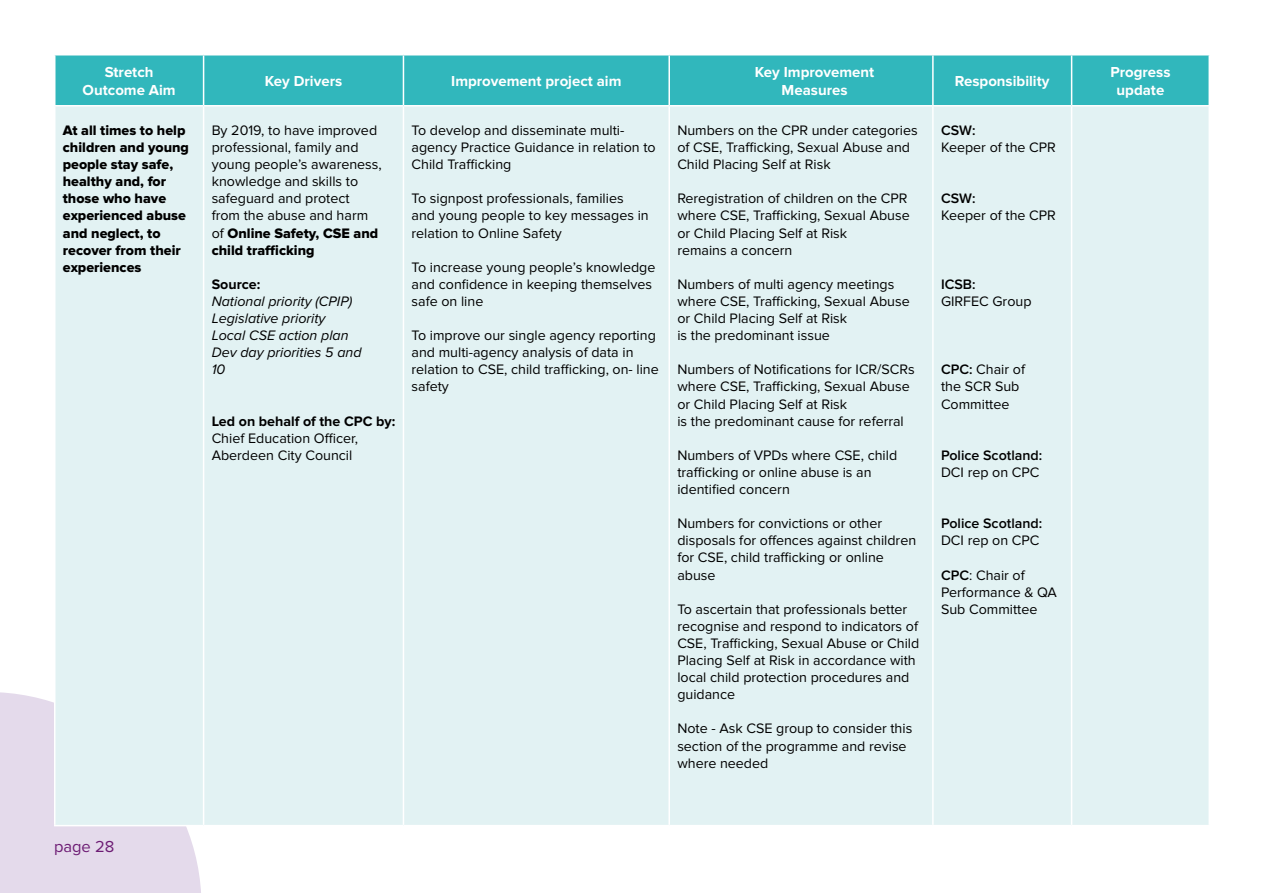
<style>
.page{position:relative;width:1263px;height:893px;background:#fff}
.page>*{position:absolute;margin:0;border:0;box-sizing:border-box;transform-origin:0 0}
.t1{font:16.5px "Proxima Nova";color:#6d1c74}
.t2{font:700 15px/18px "Proxima Nova";color:#fff;text-align:center}
.t3{font:14.25px/17.1px "Proxima Nova";color:#000}
.t4{font:14.25px/17.1px "Proxima Nova Extrabld";color:#000}
.t5{font:italic 14.25px/17.1px "Proxima Nova";color:#000}
.t6{font:600 14.25px "Proxima Nova";color:#000}
.t7{font:700 14.25px "Proxima Nova";color:#000}
.s1{font-family:"Proxima Nova"}
.s2{font-weight:600}
</style>
<div class="page">
<div style="left:0;top:692px;width:201px;height:201px;background:#e4daeb"></div>
<div style="left:56px;top:56px;width:1152px;height:49px;background:#31b7bc"></div>
<div style="left:56px;top:107px;width:1152px;height:718px;background:#e2f2f3"></div>
<hr style="left:203px;top:56px;width:1px;height:49px;background:#fff">
<hr style="left:403px;top:56px;width:1px;height:49px;background:#fff">
<hr style="left:668px;top:56px;width:2px;height:49px;background:#fff">
<hr style="left:932px;top:56px;width:2px;height:49px;background:#fff">
<hr style="left:1071px;top:56px;width:1px;height:49px;background:#fff">
<hr style="left:54px;top:107px;width:2px;height:718px;background:#fff">
<hr style="left:203px;top:107px;width:1px;height:718px;background:#fff">
<hr style="left:403px;top:107px;width:1px;height:718px;background:#fff">
<hr style="left:668px;top:107px;width:2px;height:718px;background:#fff">
<hr style="left:932px;top:107px;width:2px;height:718px;background:#fff">
<hr style="left:1071px;top:107px;width:1px;height:718px;background:#fff">
<hr style="left:54px;top:825px;width:150px;height:1px;background:#fff">
<p class="t2" style="left:83px;top:64px;width:95px">Stretch<br>Outcome Aim</p>
<p class="t2" style="left:265px;top:73px;width:79px">Key Drivers</p>
<p class="t2" style="left:451px;top:73px;width:172px">Improvement project aim</p>
<p class="t2" style="left:755px;top:64px;width:121px">Key Improvement<br>Measures</p>
<p class="t2" style="left:955px;top:73px;width:96px">Responsibility</p>
<p class="t2" style="left:1110px;top:64px;width:62px">Progress update</p>
<p class="t4" style="left:63px;top:122px;width:128px">At all times to help children and young people stay safe, healthy and, for those who have experienced abuse and neglect, to recover from their experiences</p>
<p class="t3" style="left:212px;top:122px;width:172px">By 2019, to have improved professional, family and young people’s awareness, knowledge and skills to safeguard and protect<br>from the abuse and harm</p>
<p class="t3" style="left:677px;top:122px;width:242px">Numbers on the CPR under categories of CSE, Trafficking, Sexual Abuse and<br>Child Placing Self at Risk</p>
<p class="t3" style="left:677px;top:190px;width:234px">Reregistration of children on the CPR where CSE, Trafficking, Sexual Abuse or Child Placing Self at Risk<br>remains a concern</p>
<p class="t3" style="left:677px;top:276px;width:234px">Numbers of multi agency meetings where CSE, Trafficking, Sexual Abuse or Child Placing Self at Risk<br>is the predominant issue</p>
<p class="t3" style="left:677px;top:361px;width:239px">Numbers of Notifications for ICR/SCRs where CSE, Trafficking, Sexual Abuse or Child Placing Self at Risk<br>is the predominant cause for referral</p>
<p class="t3" style="left:677px;top:447px;width:221px">Numbers of VPDs where CSE, child trafficking or online abuse is an identified concern</p>
<p class="t3" style="left:677px;top:515px;width:240px">Numbers for convictions or other disposals for offences against children for CSE, child trafficking or online abuse</p>
<p class="t3" style="left:677px;top:601px;width:243px">To ascertain that professionals better recognise and respond to indicators of CSE, Trafficking, Sexual Abuse or Child Placing Self at Risk in accordance with local child protection procedures and guidance</p>
<p class="t3" style="left:677px;top:720px;width:236px">Note - Ask CSE group to consider this section of the programme and revise where needed</p>
<p class="t6" style="left:941px;top:122px;width:36px">CSW:</p>
<p class="t3" style="left:941px;top:139px;width:116px">Keeper of the CPR</p>
<p class="t6" style="left:941px;top:190px;width:36px">CSW:</p>
<p class="t3" style="left:941px;top:207px;width:116px">Keeper of the CPR</p>
<p class="t3" style="left:412px;top:122px;width:246px">To develop and disseminate multi&shy;agency Practice Guidance in relation to<br>Child Trafficking</p>
<p class="t3" style="left:412px;top:190px;width:239px">To signpost professionals, families and young people to key messages in relation to Online Safety</p>
<p class="t3" style="left:412px;top:259px;width:245px">To increase young people’s knowledge and confidence in keeping themselves safe on line</p>
<p class="t3" style="left:412px;top:327px;width:249px">To improve our single agency reporting and multi-agency analysis of data in relation to CSE, child trafficking, on- line safety</p>
<p class="t4" style="left:212px;top:225px;width:168px"><span class="s1">of</span> Online Safety, CSE and child trafficking</p>
<p class="t7" style="left:212px;top:276px;width:50px">Source:</p>
<p class="t5" style="left:212px;top:293px;width:151px">National priority (CPIP)<br>Legislative priority<br>Local CSE action plan<br>Dev day priorities 5 and<br>10</p>
<p class="t6" style="left:941px;top:276px;width:36px">ICSB:</p>
<p class="t3" style="left:941px;top:293px;width:92px">GIRFEC Group</p>
<p class="t3" style="left:941px;top:361px;width:86px"><span class="s2">CPC:</span> Chair of the SCR Sub<br>Committee</p>
<p class="t7" style="left:212px;top:413px;width:185px">Led on behalf of the CPC by:</p>
<p class="t3" style="left:212px;top:430px;width:148px">Chief Education Officer,<br>Aberdeen City Council</p>
<p class="t6" style="left:941px;top:447px;width:103px">Police Scotland:</p>
<p class="t3" style="left:941px;top:464px;width:100px">DCI rep on CPC</p>
<p class="t6" style="left:941px;top:515px;width:103px">Police Scotland:</p>
<p class="t3" style="left:941px;top:532px;width:100px">DCI rep on CPC</p>
<p class="t3" style="left:941px;top:566px;width:117px"><span class="s2">CPC</span>: Chair of<br>Performance &amp; QA<br>Sub Committee</p>
<p class="t1" style="left:54px;top:837px;width:62px">page 28</p>
</div>
